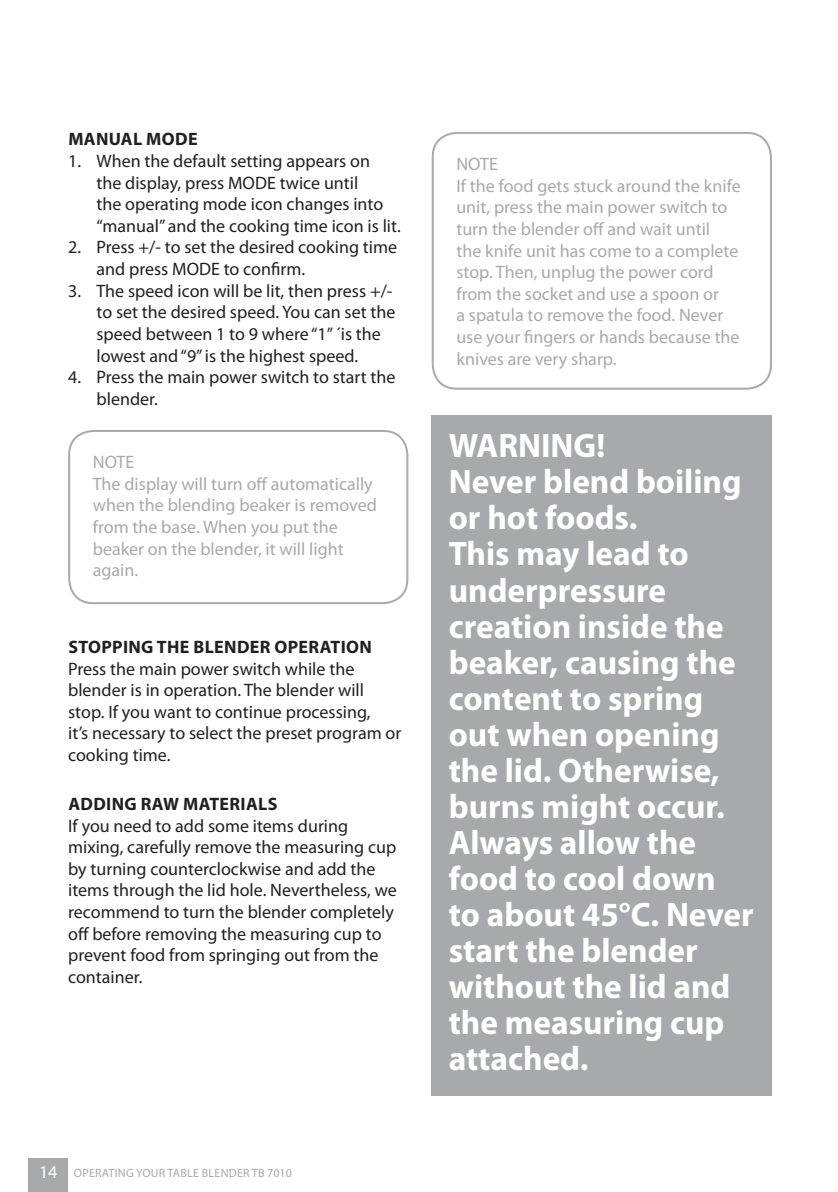
<style>
.page{position:relative;width:838px;height:1192px;background:#fff}
.page>*{position:absolute;margin:0;border:0;box-sizing:border-box;transform-origin:0 0}
.t1{font:700 34px/36px "Myriad Pro";color:#fff}
.t2{font:18px/21.6px "Myriad Pro";color:#231f20}
.t3{font:18px/21.6px "Myriad Pro";color:#a8a9ad}
.t4{font:700 18px "Myriad Pro";letter-spacing:.02em;color:#231f20}
.t5{font:12px "Myriad Pro";letter-spacing:.02em;color:#a8a9ad}
.s1{font-size:18px;color:#fff}
</style>
<div class="page">
<div style="left:28px;top:1158px;width:40px;height:33px;background:#a8a9ad"></div>
<div style="left:68px;top:430px;width:340px;height:174px;border:2px solid #a8a9ad;border-radius:24px"></div>
<div style="left:432px;top:132px;width:340px;height:257px;border:2px solid #a8a9ad;border-radius:24px"></div>
<div style="left:432px;top:415px;width:340px;height:680px;background:#a8a9ad"></div>
<p class="t4" style="left:68px;top:132px;width:131px">MANUAL MODE</p>
<p class="t2" style="left:96px;top:151px;width:306px;text-indent:-28px">1. When the default setting appears on<br>the display, press MODE twice until<br>the operating mode icon changes into “manual” and the cooking time icon is lit.</p>
<p class="t2" style="left:96px;top:238px;width:302px;text-indent:-28px">2. Press +/- to set the desired cooking time and press MODE to confirm.</p>
<p class="t2" style="left:96px;top:281px;width:300px;text-indent:-28px">3. The speed icon will be lit, then press +/- to set the desired speed. You can set the speed between 1 to 9 where “1” ´is the lowest and “9” is the highest speed.</p>
<p class="t2" style="left:96px;top:367px;width:301px;text-indent:-28px">4. Press the main power switch to start the blender.</p>
<p class="t3" style="left:93px;top:452px;width:285px">NOTE<br>The display will turn off automatically when the blending beaker is removed from the base. When you put the beaker on the blender, it will light again.</p>
<p class="t4" style="left:68px;top:640px;width:305px">STOPPING THE BLENDER OPERATION</p>
<p class="t2" style="left:68px;top:659px;width:335px">Press the main power switch while the blender is in operation. The blender will stop. If you want to continue processing,<br>it’s necessary to select the preset program or cooking time.</p>
<p class="t4" style="left:68px;top:797px;width:211px">ADDING RAW MATERIALS</p>
<p class="t2" style="left:68px;top:816px;width:330px">If you need to add some items during mixing, carefully remove the measuring cup by turning counterclockwise and add the items through the lid hole. Nevertheless, we recommend to turn the blender completely off before removing the measuring cup to prevent food from springing out from the container.</p>
<p class="t5" style="left:39px;top:1168px;width:254px"><span class="s1">14</span> OPERATING YOUR TABLE BLENDER TB 7010</p>
<p class="t3" style="left:456px;top:155px;width:286px">NOTE<br>If the food gets stuck around the knife unit, press the main power switch to turn the blender off and wait until<br>the knife unit has come to a complete stop. Then, unplug the power cord from the socket and use a spoon or<br>a spatula to remove the food. Never use your fingers or hands because the knives are very sharp.</p>
<p class="t1" style="left:449px;top:431px;width:306px">WARNING!<br>Never blend boiling or hot foods.<br>This may lead to underpressure creation inside the beaker, causing the content to spring out when opening the lid. Otherwise, burns might occur.<br>Always allow the food to cool down to about 45°C. Never start the blender without the lid and the measuring cup attached.</p>
</div>
